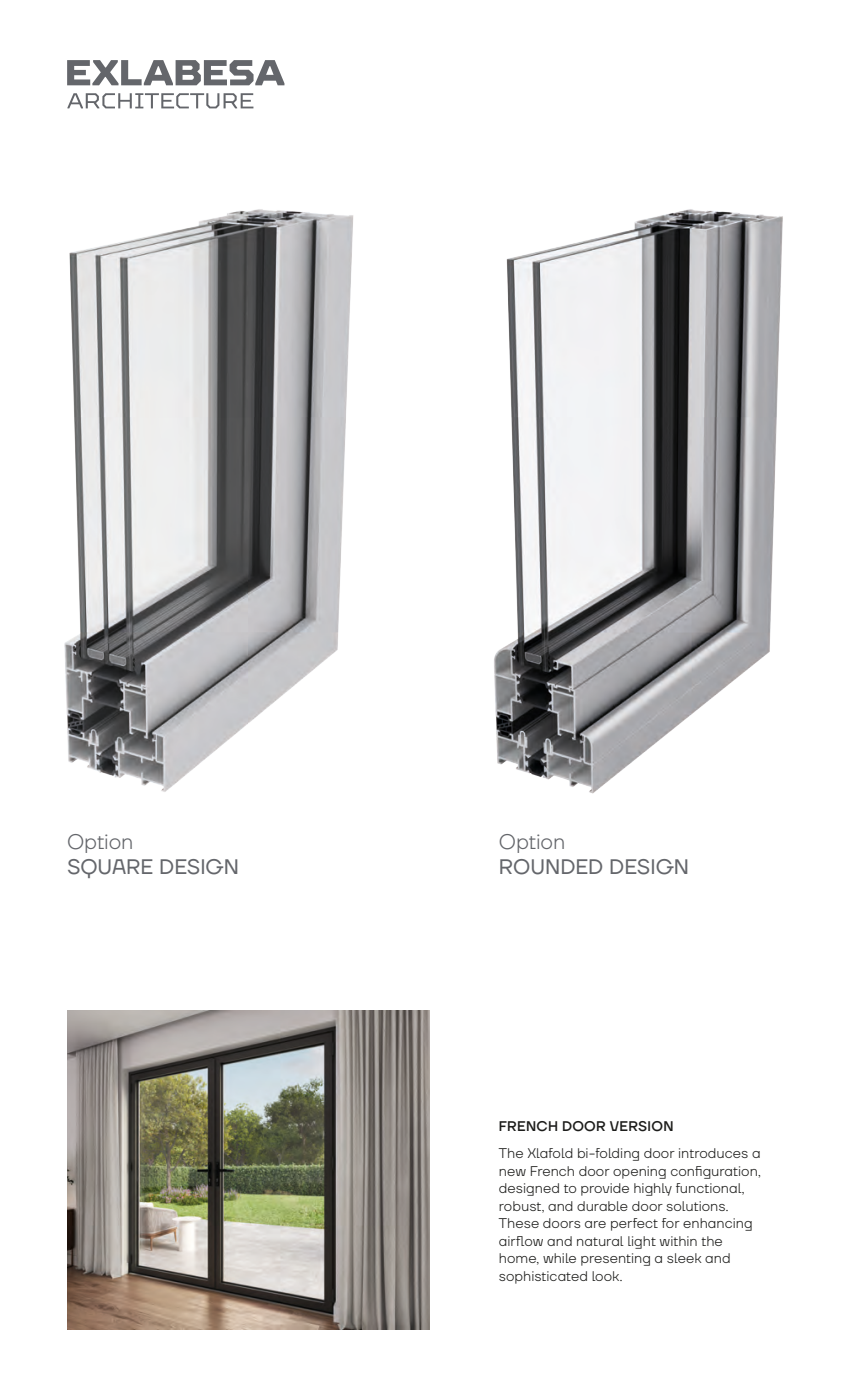
<style>
.page{position:relative;width:844px;height:1389px;background:#fff}
.page>*{position:absolute;margin:0;border:0;box-sizing:border-box;transform-origin:0 0}
.t1{font:21px "TT Firs Neue";color:#64666b}
.t2{font:300 21px "TT Firs Neue";letter-spacing:-.01em;color:#64666b}
.t3{font:300 14px/17.5px "TT Firs Neue";color:#1d1d1b}
.t4{font:500 14px "TT Firs Neue";letter-spacing:.02em;color:#1d1d1b}
</style>
<div class="page">
<svg style="left:67px;top:60px;width:217px;height:25px"></svg>
<svg style="left:67px;top:93px;width:186px;height:15px"></svg>
<img style="left:494px;top:209px;width:289px;height:585px">
<img style="left:64px;top:209px;width:290px;height:583px">
<img style="left:67px;top:1011px;width:362px;height:318px">
<h1 class="t2" style="left:67px;top:827px;width:68px">Option</h1>
<h1 class="t1" style="left:67px;top:852px;width:173px">SQUARE DESIGN</h1>
<h1 class="t2" style="left:499px;top:827px;width:68px">Option</h1>
<h1 class="t1" style="left:499px;top:852px;width:191px">ROUNDED DESIGN</h1>
<p class="t4" style="left:499px;top:1116px;width:176px">FRENCH DOOR VERSION</p>
<p class="t3" style="left:499px;top:1144px;width:263px">The Xlafold bi-folding door introduces a new French door opening configuration, designed to provide highly functional, robust, and durable door solutions.<br>These doors are perfect for enhancing airflow and natural light within the home, while presenting a sleek and sophisticated look.</p>
</div>
